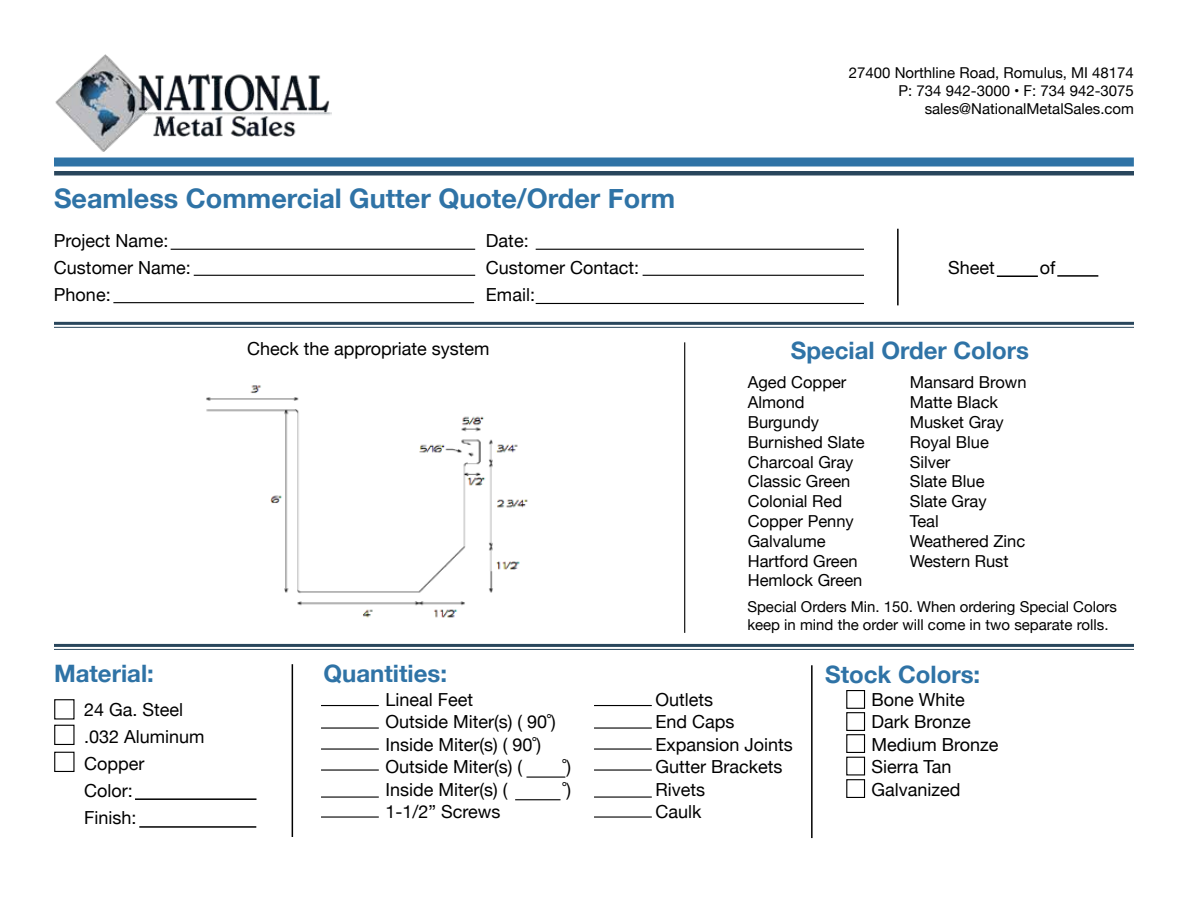
<style>
.page{position:relative;width:1188px;height:918px;background:#fff}
.page>*{position:absolute;margin:0;border:0;box-sizing:border-box;transform-origin:0 0}
.t1{font:700 27px "Helvetica Neue";color:#2f73a6}
.t2{font:700 24px "Helvetica Neue";color:#2f73a6}
.t3{font:18px/27px "Helvetica Neue";color:#000}
.t4{font:16.5px "Helvetica Neue";color:#000}
.t5{font:15px/18px "Helvetica Neue";color:#000;text-align:right}
</style>
<div class="page">
<img style="left:55px;top:54px;width:277px;height:98px">
<div style="left:54px;top:158px;width:1080px;height:8px;background:#2f73a6"></div>
<div style="left:54px;top:171px;width:1080px;height:5px;background:#29465c"></div>
<div style="left:54px;top:699px;width:21px;height:21px;border:1px solid #000"></div>
<div style="left:54px;top:725px;width:21px;height:20px;border:1px solid #000"></div>
<div style="left:54px;top:752px;width:21px;height:20px;border:1px solid #000"></div>
<hr style="left:321px;top:705px;width:58px;height:1px;background:#000">
<hr style="left:321px;top:727px;width:58px;height:2px;background:#000">
<hr style="left:321px;top:748px;width:58px;height:2px;background:#000">
<hr style="left:321px;top:769px;width:58px;height:2px;background:#000">
<hr style="left:135px;top:798px;width:121px;height:2px;background:#000">
<hr style="left:139px;top:826px;width:117px;height:2px;background:#000">
<hr style="left:321px;top:796px;width:58px;height:2px;background:#000">
<hr style="left:321px;top:816px;width:58px;height:2px;background:#000">
<hr style="left:292px;top:664px;width:1px;height:173px;background:#000">
<hr style="left:54px;top:644px;width:1080px;height:3px;background:#29465c">
<hr style="left:54px;top:649px;width:1080px;height:1px;background:#29465c">
<hr style="left:54px;top:322px;width:1080px;height:3px;background:#29465c">
<hr style="left:54px;top:327px;width:1080px;height:1px;background:#29465c">
<hr style="left:171px;top:249px;width:304px;height:1px;background:#000">
<hr style="left:536px;top:249px;width:328px;height:1px;background:#000">
<hr style="left:194px;top:275px;width:281px;height:1px;background:#000">
<hr style="left:113px;top:302px;width:361px;height:1px;background:#000">
<hr style="left:643px;top:275px;width:221px;height:1px;background:#000">
<hr style="left:536px;top:303px;width:328px;height:1px;background:#000">
<hr style="left:897px;top:229px;width:2px;height:76px;background:#000">
<hr style="left:997px;top:275px;width:41px;height:2px;background:#000">
<hr style="left:1057px;top:275px;width:41px;height:2px;background:#000">
<hr style="left:515px;top:799px;width:46px;height:1px;background:#000">
<hr style="left:527px;top:777px;width:38px;height:1px;background:#000">
<img style="left:206px;top:385px;width:322px;height:233px">
<hr style="left:594px;top:705px;width:58px;height:1px;background:#000">
<hr style="left:594px;top:727px;width:58px;height:2px;background:#000">
<hr style="left:594px;top:748px;width:58px;height:2px;background:#000">
<hr style="left:594px;top:769px;width:58px;height:2px;background:#000">
<hr style="left:594px;top:796px;width:58px;height:2px;background:#000">
<hr style="left:594px;top:816px;width:58px;height:2px;background:#000">
<div style="left:846px;top:690px;width:19px;height:19px;border:1px solid #000"></div>
<div style="left:846px;top:712px;width:19px;height:19px;border:1px solid #000"></div>
<div style="left:846px;top:734px;width:19px;height:19px;border:1px solid #000"></div>
<div style="left:846px;top:757px;width:19px;height:19px;border:1px solid #000"></div>
<div style="left:846px;top:779px;width:19px;height:19px;border:1px solid #000"></div>
<hr style="left:811px;top:665px;width:2px;height:173px;background:#000">
<hr style="left:684px;top:342px;width:1px;height:291px;background:#000">
<h1 class="t1" style="left:54px;top:177px;width:623px">Seamless Commercial Gutter Quote/Order Form</h1>
<p class="t5" style="left:849px;top:65px;width:287px">27400 Northline Road, Romulus, MI 48174<br>P: 734 942-3000 • F: 734 942-3075 sales@NationalMetalSales.com</p>
<p class="t3" style="left:54px;top:228px;width:116px">Project Name:</p>
<p class="t3" style="left:486px;top:228px;width:44px">Date:</p>
<p class="t3" style="left:54px;top:255px;width:138px">Customer Name:</p>
<p class="t3" style="left:486px;top:255px;width:155px">Customer Contact:</p>
<p class="t3" style="left:948px;top:255px;width:48px">Sheet</p>
<p class="t3" style="left:1040px;top:255px;width:17px">of</p>
<p class="t3" style="left:54px;top:282px;width:58px">Phone:</p>
<p class="t3" style="left:486px;top:282px;width:51px">Email:</p>
<h2 class="t2" style="left:54px;top:655px;width:101px">Material:</h2>
<p class="t3" style="left:84px;top:697px;width:122px">24 Ga. Steel .032 Aluminum<br>Copper<br>Color:<br>Finish:</p>
<p class="t3" style="left:247px;top:336px;width:244px">Check the appropriate system</p>
<h2 class="t2" style="left:324px;top:655px;width:125px">Quantities:</h2>
<h2 class="t2" style="left:791px;top:332px;width:240px">Special Order Colors</h2>
<p class="t4" style="left:748px;top:371px;width:100px">Aged Copper</p>
<p class="t4" style="left:910px;top:371px;width:118px">Mansard Brown</p>
<p class="t4" style="left:748px;top:390px;width:58px">Almond</p>
<p class="t4" style="left:910px;top:390px;width:90px">Matte Black</p>
<p class="t4" style="left:748px;top:410px;width:73px">Burgundy</p>
<p class="t4" style="left:910px;top:410px;width:96px">Musket Gray</p>
<p class="t4" style="left:748px;top:430px;width:119px">Burnished Slate</p>
<p class="t4" style="left:910px;top:430px;width:81px">Royal Blue</p>
<p class="t4" style="left:748px;top:450px;width:107px">Charcoal Gray</p>
<p class="t4" style="left:910px;top:450px;width:42px">Silver</p>
<p class="t4" style="left:748px;top:470px;width:104px">Classic Green</p>
<p class="t4" style="left:910px;top:470px;width:76px">Slate Blue</p>
<p class="t4" style="left:748px;top:489px;width:96px">Colonial Red</p>
<p class="t4" style="left:910px;top:489px;width:78px">Slate Gray</p>
<p class="t4" style="left:748px;top:509px;width:108px">Copper Penny</p>
<p class="t4" style="left:910px;top:509px;width:31px">Teal</p>
<p class="t4" style="left:748px;top:529px;width:79px">Galvalume</p>
<p class="t4" style="left:910px;top:529px;width:117px">Weathered Zinc</p>
<p class="t4" style="left:748px;top:549px;width:112px">Hartford Green</p>
<p class="t4" style="left:910px;top:549px;width:100px">Western Rust</p>
<p class="t4" style="left:748px;top:569px;width:116px">Hemlock Green</p>
<p class="t5" style="left:747px;top:598px;width:371px;text-align:left">Special Orders Min. 150. When ordering Special Colors keep in mind the order will come in two separate rolls.</p>
<h2 class="t2" style="left:825px;top:655px;width:157px">Stock Colors:</h2>
<p class="t3" style="left:385px;top:687px;width:89px">Lineal Feet</p>
<p class="t3" style="left:655px;top:687px;width:59px">Outlets</p>
<p class="t3" style="left:871px;top:687px;width:95px">Bone White</p>
<p class="t3" style="left:385px;top:709px;width:172px">Outside Miter(s) ( 90˚)</p>
<p class="t3" style="left:655px;top:709px;width:81px">End Caps</p>
<p class="t3" style="left:871px;top:709px;width:101px">Dark Bronze</p>
<p class="t3" style="left:385px;top:732px;width:157px">Inside Miter(s) ( 90˚)</p>
<p class="t3" style="left:655px;top:732px;width:139px">Expansion Joints</p>
<p class="t3" style="left:871px;top:732px;width:129px">Medium Bronze</p>
<p class="t3" style="left:385px;top:754px;width:138px">Outside Miter(s) (</p>
<p class="t3" style="left:562px;top:754px;width:10px">˚)</p>
<p class="t3" style="left:655px;top:754px;width:129px">Gutter Brackets</p>
<p class="t3" style="left:871px;top:754px;width:81px">Sierra Tan</p>
<p class="t3" style="left:385px;top:777px;width:124px">Inside Miter(s) (</p>
<p class="t3" style="left:562px;top:777px;width:10px">˚)</p>
<p class="t3" style="left:655px;top:777px;width:51px">Rivets</p>
<p class="t3" style="left:871px;top:777px;width:90px">Galvanized</p>
<p class="t3" style="left:385px;top:799px;width:117px">1-1/2” Screws</p>
<p class="t3" style="left:655px;top:799px;width:48px">Caulk</p>
</div>
